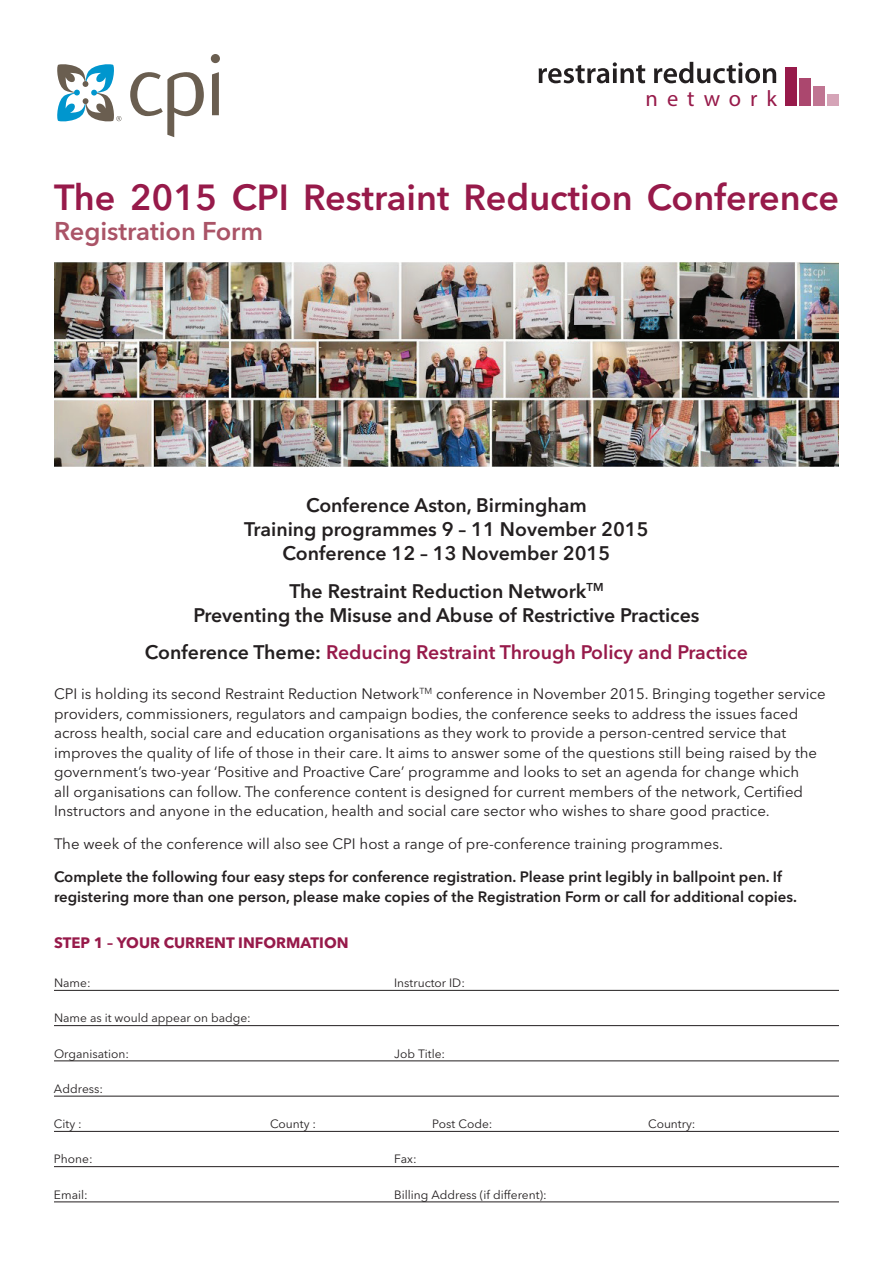
<style>
.page{position:relative;width:893px;height:1263px;background:#fff}
.page>*{position:absolute;margin:0;border:0;box-sizing:border-box;transform-origin:0 0}
.t1{font:600 36px "Avenir Next LT Pro";color:#971a4a}
.t2{font:600 25.5px "Avenir Next LT Pro";color:#aa5467}
.t3{font:22.35px "Myriad Pro";letter-spacing:.4em;color:#971a4a}
.t4{font:600 19.5px/24px "Avenir Next LT Pro";color:#231f20;text-align:center}
.t5{font:600 19.5px "Avenir Next LT Pro";color:#971a4a}
.t6{font:15px/19.5px "Avenir Next LT Pro";color:#231f20}
.t7{font:600 15px/19.5px "Avenir Next LT Pro";color:#231f20}
.t8{font:700 15px "Avenir Next LT Pro";color:#971a4a}
.t9{font:12px "Avenir Next LT Pro";color:#231f20}
.s1{color:#231f20}
</style>
<div class="page">
<svg style="left:130px;top:72px;width:74px;height:65px"></svg>
<svg style="left:211px;top:54px;width:9px;height:61px"></svg>
<svg style="left:57px;top:64px;width:64px;height:58px"></svg>
<svg style="left:539px;top:62px;width:106px;height:21px"></svg>
<svg style="left:654px;top:62px;width:122px;height:21px"></svg>
<div style="left:785px;top:67px;width:11px;height:39px;background:#971a4a"></div>
<div style="left:799px;top:79px;width:11px;height:27px;background:#ab476e"></div>
<div style="left:813px;top:87px;width:11px;height:19px;background:#c07592"></div>
<div style="left:828px;top:94px;width:11px;height:12px;background:#d5a4b7"></div>
<img style="left:54px;top:262px;width:785px;height:204px">
<hr style="left:54px;top:990px;width:785px;height:1px;background:#231f20">
<hr style="left:54px;top:1025px;width:785px;height:1px;background:#231f20">
<hr style="left:54px;top:1060px;width:785px;height:1px;background:#231f20">
<hr style="left:54px;top:1096px;width:785px;height:1px;background:#231f20">
<hr style="left:54px;top:1131px;width:785px;height:1px;background:#231f20">
<hr style="left:54px;top:1166px;width:785px;height:1px;background:#231f20">
<hr style="left:54px;top:1201px;width:785px;height:1px;background:#231f20">
<h3 class="t3" style="left:646px;top:84px;width:133px">network</h3>
<h1 class="t1" style="left:54px;top:175px;width:786px">The 2015 CPI Restraint Reduction Conference</h1>
<h2 class="t2" style="left:54px;top:216px;width:211px">Registration Form</h2>
<h3 class="t4" style="left:244px;top:493px;width:406px">Conference Aston, Birmingham<br>Training programmes 9 – 11 November 2015<br>Conference 12 – 13 November 2015</h3>
<h3 class="t4" style="left:193px;top:579px;width:508px">The Restraint Reduction Network<sup>TM<br></sup>Preventing the Misuse and Abuse of Restrictive Practices</h3>
<h3 class="t5" style="left:145px;top:641px;width:605px"><span class="s1">Conference Theme:</span> Reducing Restraint Through Policy and Practice</h3>
<p class="t6" style="left:54px;top:684px;width:773px">CPI is holding its second Restraint Reduction Network<sup>TM</sup> conference in November 2015. Bringing together service providers, commissioners, regulators and campaign bodies, the conference seeks to address the issues faced across health, social care and education organisations as they work to provide a person-centred service that improves the quality of life of those in their care. It aims to answer some of the questions still being raised by the government’s two-year ‘Positive and Proactive Care’ programme and looks to set an agenda for change which<br>all organisations can follow. The conference content is designed for current members of the network, Certified Instructors and anyone in the education, health and social care sector who wishes to share good practice.</p>
<p class="t6" style="left:54px;top:834px;width:670px">The week of the conference will also see CPI host a range of pre-conference training programmes.</p>
<p class="t7" style="left:54px;top:867px;width:745px">Complete the following four easy steps for conference registration. Please print legibly in ballpoint pen. If registering more than one person, please make copies of the Registration Form or call for additional copies.</p>
<p class="t8" style="left:54px;top:934px;width:296px">STEP 1 – YOUR CURRENT INFORMATION</p>
<p class="t9" style="left:54px;top:976px;width:38px">Name:</p>
<p class="t9" style="left:394px;top:976px;width:72px">Instructor ID:</p>
<p class="t9" style="left:54px;top:1011px;width:198px">Name as it would appear on badge:</p>
<p class="t9" style="left:54px;top:1046px;width:76px">Organisation:</p>
<p class="t9" style="left:394px;top:1046px;width:53px">Job Title:</p>
<p class="t9" style="left:54px;top:1081px;width:51px">Address:</p>
<p class="t9" style="left:54px;top:1117px;width:29px">City :</p>
<p class="t9" style="left:270px;top:1117px;width:48px">County :</p>
<p class="t9" style="left:432px;top:1117px;width:62px">Post Code:</p>
<p class="t9" style="left:648px;top:1117px;width:49px">Country:</p>
<p class="t9" style="left:54px;top:1152px;width:40px">Phone:</p>
<p class="t9" style="left:394px;top:1152px;width:24px">Fax:</p>
<p class="t9" style="left:54px;top:1187px;width:35px">Email:</p>
<p class="t9" style="left:394px;top:1187px;width:154px">Billing Address (if different):</p>
</div>
